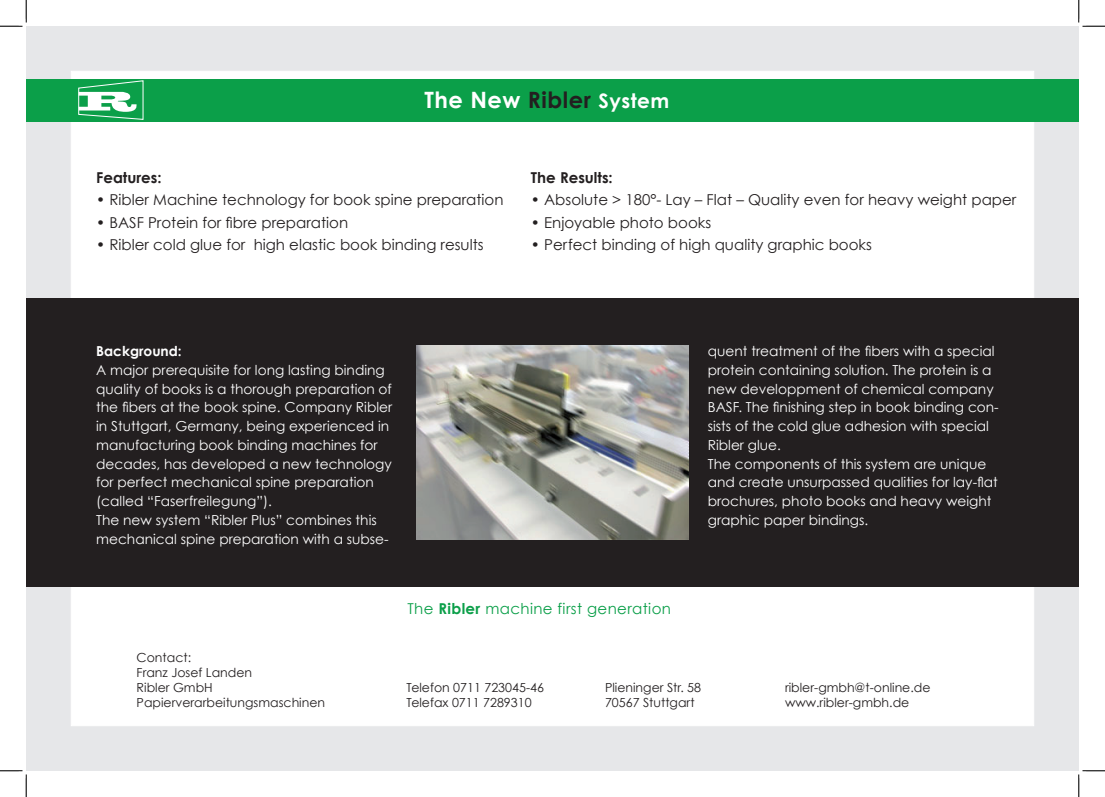
<style>
.page{position:relative;width:1105px;height:797px;background:#fff}
.page>*{position:absolute;margin:0;border:0;box-sizing:border-box;transform-origin:0 0}
.t1{font:700 22.5px "Century Gothic";letter-spacing:.025em;color:#fff}
.t2{font:15px "Century Gothic";color:#231f20}
.t3{font:15px "Century Gothic";letter-spacing:.025em;color:#0b9f49}
.t4{font:700 15px "Century Gothic";color:#231f20}
.t5{font:13.75px/18.8px "Century Gothic";color:#fff}
.t6{font:700 13.75px "Century Gothic";color:#fff}
.t7{font:12.5px/15px "Century Gothic";color:#231f20}
.s1{color:#231f20}
.s2{font-size:20px}
.s3{font-weight:700}
</style>
<div class="page">
<div style="left:26px;top:26px;width:1052px;height:744px;background:#e6e7e9"></div>
<div style="left:71px;top:71px;width:963px;height:655px;background:#fff"></div>
<div style="left:26px;top:298px;width:1053px;height:288px;background:#231f20"></div>
<div style="left:26px;top:79px;width:1053px;height:43px;background:#0b9f49"></div>
<svg style="left:78px;top:80px;width:65px;height:40px"></svg>
<img style="left:416px;top:346px;width:273px;height:194px">
<svg style="left:0;top:0;width:27px;height:27px"></svg>
<svg style="left:0;top:770px;width:27px;height:27px"></svg>
<svg style="left:1078px;top:0;width:27px;height:27px"></svg>
<svg style="left:1078px;top:770px;width:27px;height:27px"></svg>
<h1 class="t1" style="left:424px;top:85px;width:246px">The New <span class="s1">Ribler</span> <span class="s2">System</span></h1>
<p class="t4" style="left:96px;top:168px;width:67px">Features:</p>
<p class="t2" style="left:96px;top:190px;width:409px">• Ribler Machine technology for book spine preparation</p>
<p class="t2" style="left:96px;top:213px;width:253px">• BASF Protein for fibre preparation</p>
<p class="t2" style="left:96px;top:235px;width:389px">• Ribler cold glue for high elastic book binding results</p>
<p class="t4" style="left:531px;top:168px;width:83px">The Results:</p>
<p class="t2" style="left:531px;top:190px;width:487px">• Absolute &gt; 180°- Lay – Flat – Quality even for heavy weight paper</p>
<p class="t2" style="left:531px;top:213px;width:182px">• Enjoyable photo books</p>
<p class="t2" style="left:531px;top:235px;width:342px">• Perfect binding of high quality graphic books</p>
<p class="t6" style="left:96px;top:342px;width:87px">Background:</p>
<p class="t5" style="left:96px;top:360px;width:297px">A major prerequisite for long lasting binding quality of books is a thorough preparation of the fibers at the book spine. Company Ribler in Stuttgart, Germany, being experienced in manufacturing book binding machines for decades, has developed a new technology for perfect mechanical spine preparation (called “Faserfreilegung”).<br>The new system “Ribler Plus” combines this mechanical spine preparation with a subse-</p>
<p class="t5" style="left:708px;top:341px;width:292px">quent treatment of the fibers with a special protein containing solution. The protein is a new developpment of chemical company BASF. The finishing step in book binding con&shy;sists of the cold glue adhesion with special Ribler glue.<br>The components of this system are unique and create unsurpassed qualities for lay-flat brochures, photo books and heavy weight graphic paper bindings.</p>
<p class="t3" style="left:407px;top:599px;width:265px">The <span class="s3">Ribler</span> machine first generation</p>
<p class="t7" style="left:137px;top:650px;width:117px">Contact:<br>Franz Josef Landen<br>Ribler GmbH</p>
<p class="t7" style="left:407px;top:680px;width:139px">Telefon 0711 723045-46</p>
<p class="t7" style="left:137px;top:695px;width:190px">Papierverarbeitungsmaschinen</p>
<p class="t7" style="left:407px;top:695px;width:127px">Telefax 0711 7289310</p>
<p class="t7" style="left:605px;top:680px;width:98px">Plieninger Str. 58</p>
<p class="t7" style="left:785px;top:680px;width:147px">ribler-gmbh@t-online.de</p>
<p class="t7" style="left:605px;top:695px;width:91px">70567 Stuttgart</p>
<p class="t7" style="left:785px;top:695px;width:126px">www.ribler-gmbh.de</p>
</div>
